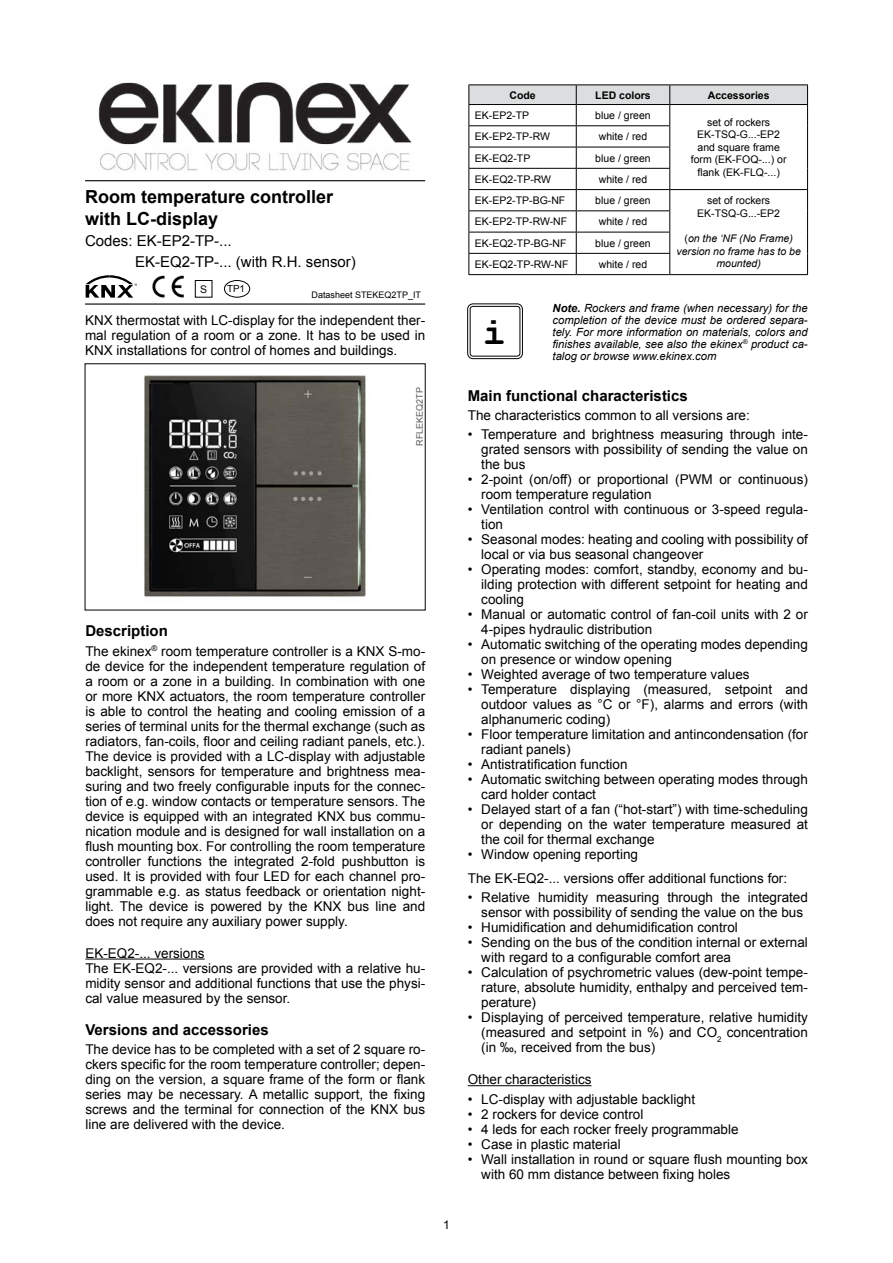
<style>
.page{position:relative;width:893px;height:1263px;background:#fff}
.page>*{position:absolute;margin:0;border:0;box-sizing:border-box;transform-origin:0 0}
.t1{font:700 39px "Courier New";color:#000}
.t2{font:700 18px/21.6px "Arial";color:#000}
.t3{font:700 15px "Arial";color:#000}
.t4{font:15px/21.6px "Arial";color:#000}
.t5{font:13.5px/15px "Arial";color:#000}
.t6{font:12px "Arial";color:#000}
.t7{font:italic 11.25px/12px "Arial";color:#000;text-align:justify}
.t8{font:10.5px/12.6px "Arial";color:#000;text-align:center}
.t9{font:italic 10.5px/12.6px "Arial";color:#000;text-align:center}
.t10{font:700 10.5px "Arial";color:#000}
.t11{font:9.75px "Arial";color:#000}
.t12{font:9px "Arial";color:#000}
.t13{font:9px "Arial";color:#58595b}
.s1{font-style:normal}
.s2{font-weight:700}
</style>
<div class="page">
<hr style="left:468px;top:1085px;width:124px;height:1px;background:#000">
<img style="left:98px;top:82px;width:314px;height:90px">
<hr style="left:85px;top:958px;width:120px;height:1px;background:#000">
<hr style="left:85px;top:180px;width:340px;height:1px;background:#000">
<div style="left:467px;top:304px;width:56px;height:55px;border:1px solid #000;border-radius:6px"></div>
<div style="left:470px;top:306px;width:50px;height:50px;border:1px solid #000;border-radius:3px"></div>
<hr style="left:85px;top:303px;width:340px;height:2px;background:#000">
<svg style="left:86px;top:275px;width:51px;height:23px"></svg>
<img style="left:152px;top:275px;width:32px;height:23px">
<div style="left:224px;top:280px;width:26px;height:18px;border:1px solid #000;border-radius:50%"></div>
<div style="left:195px;top:280px;width:17px;height:18px;border:1px solid #000"></div>
<img style="left:144px;top:375px;width:222px;height:222px">
<hr style="left:468px;top:84px;width:108px;height:1px;background:#000">
<hr style="left:576px;top:84px;width:94px;height:1px;background:#000">
<hr style="left:670px;top:84px;width:138px;height:1px;background:#000">
<svg style="left:468px;top:85px;width:340px;height:189px"></svg>
<hr style="left:468px;top:274px;width:108px;height:1px;background:#000">
<hr style="left:576px;top:274px;width:94px;height:1px;background:#000">
<hr style="left:670px;top:274px;width:138px;height:1px;background:#000">
<h2 class="t2" style="left:85px;top:187px;width:250px">Room temperature controller with LC-display</h2>
<p class="t4" style="left:135px;top:230px;width:222px;text-indent:-50px">Codes: EK-EP2-TP-...<br>EK-EQ2-TP-... (with R.H. sensor)</p>
<p class="t8" style="left:200px;top:283px;width:9px">S</p>
<p class="t11" style="left:227px;top:283px;width:19px">TP1</p>
<p class="t12" style="left:312px;top:289px;width:111px">Datasheet STEKEQ2TP_IT</p>
<p class="t5" style="left:85px;top:313px;width:342px;text-align:justify">KNX thermostat with LC-display for the independent ther&shy;mal regulation of a room or a zone. It has to be used in KNX installations for control of homes and buildings.</p>
<p class="t13" style="left:414px;top:446px;width:60px;rotate:-90deg">RFLEKEQ2TP</p>
<p class="t3" style="left:85px;top:621px;width:84px">Description</p>
<p class="t5" style="left:85px;top:643px;width:341px;text-align:justify">The ekinex<sup>®</sup> room temperature controller is a KNX S-mo&shy;de device for the independent temperature regulation of a room or a zone in a building. In combination with one or more KNX actuators, the room temperature controller is able to control the heating and cooling emission of a series of terminal units for the thermal exchange (such as radiators, fan-coils, floor and ceiling radiant panels, etc.).<br>The device is provided with a LC-display with adjustable backlight, sensors for temperature and brightness mea&shy;suring and two freely configurable inputs for the connec&shy;tion of e.g. window contacts or temperature sensors. The device is equipped with an integrated KNX bus commu&shy;nication module and is designed for wall installation on a flush mounting box. For controlling the room temperature controller functions the integrated 2-fold pushbutton is used. It is provided with four LED for each channel pro&shy;grammable e.g. as status feedback or orientation night&shy;light. The device is powered by the KNX bus line and does not require any auxiliary power supply.</p>
<p class="t5" style="left:85px;top:945px;width:341px">EK-EQ2-... versions<br>The EK-EQ2-... versions are provided with a relative hu&shy;midity sensor and additional functions that use the physi&shy;cal value measured by the sensor.</p>
<p class="t3" style="left:85px;top:1019px;width:185px">Versions and accessories</p>
<p class="t5" style="left:85px;top:1042px;width:341px;text-align:justify">The device has to be completed with a set of 2 square ro&shy;ckers specific for the room temperature controller; depen&shy;ding on the version, a square frame of the form or flank series may be necessary. A metallic support, the fixing screws and the terminal for connection of the KNX bus line are delivered with the device.</p>
<p class="t6" style="left:443px;top:1217px;width:8px">1</p>
<p class="t10" style="left:509px;top:88px;width:28px">Code</p>
<p class="t10" style="left:595px;top:88px;width:57px">LED colors</p>
<p class="t10" style="left:708px;top:88px;width:63px">Accessories</p>
<p class="t8" style="left:475px;top:109px;width:56px">EK-EP2-TP</p>
<p class="t8" style="left:595px;top:109px;width:57px">blue / green</p>
<p class="t8" style="left:691px;top:116px;width:97px">set of rockers<br>EK-TSQ-G...-EP2 and square frame form (EK-FOQ-...) or flank (EK-FLQ-...)</p>
<p class="t8" style="left:475px;top:130px;width:77px">EK-EP2-TP-RW</p>
<p class="t8" style="left:599px;top:130px;width:50px">white / red</p>
<p class="t8" style="left:475px;top:152px;width:57px">EK-EQ2-TP</p>
<p class="t8" style="left:595px;top:152px;width:57px">blue / green</p>
<p class="t8" style="left:475px;top:173px;width:78px">EK-EQ2-TP-RW</p>
<p class="t8" style="left:599px;top:173px;width:50px">white / red</p>
<p class="t8" style="left:475px;top:194px;width:92px">EK-EP2-TP-BG-NF</p>
<p class="t8" style="left:595px;top:194px;width:57px">blue / green</p>
<p class="t8" style="left:697px;top:195px;width:84px">set of rockers<br>EK-TSQ-G...-EP2</p>
<p class="t9" style="left:676px;top:232px;width:126px"><span class="s1">(</span>on the ‘NF (No Frame) version no frame has to be mounted)</p>
<p class="t8" style="left:475px;top:215px;width:94px">EK-EP2-TP-RW-NF</p>
<p class="t8" style="left:599px;top:215px;width:50px">white / red</p>
<p class="t8" style="left:475px;top:237px;width:93px">EK-EQ2-TP-BG-NF</p>
<p class="t8" style="left:595px;top:237px;width:57px">blue / green</p>
<p class="t8" style="left:475px;top:258px;width:95px">EK-EQ2-TP-RW-NF</p>
<p class="t8" style="left:599px;top:258px;width:50px">white / red</p>
<h1 class="t1" style="left:483px;top:307px;width:25px">i</h1>
<p class="t7" style="left:553px;top:302px;width:257px"><span class="s2">Note.</span> Rockers and frame (when necessary) for the completion of the device must be ordered separa&shy;tely. For more information on materials, colors and finishes available, see also the ekinex<sup>®</sup> product ca&shy;talog or browse www.ekinex.com</p>
<p class="t3" style="left:468px;top:386px;width:222px">Main functional characteristics</p>
<p class="t5" style="left:468px;top:408px;width:284px">The characteristics common to all versions are:</p>
<p class="t5" style="left:481px;top:427px;width:328px;text-align:justify;text-indent:-14px">• Temperature and brightness measuring through inte&shy;grated sensors with possibility of sending the value on the bus</p>
<p class="t5" style="left:481px;top:472px;width:328px;text-indent:-14px">• 2-point (on/off) or proportional (PWM or continuous) room temperature regulation</p>
<p class="t5" style="left:481px;top:502px;width:328px;text-indent:-14px">• Ventilation control with continuous or 3-speed regula&shy;tion</p>
<p class="t5" style="left:481px;top:532px;width:328px;text-indent:-14px">• Seasonal modes: heating and cooling with possibility of local or via bus seasonal changeover</p>
<p class="t5" style="left:481px;top:562px;width:328px;text-align:justify;text-indent:-14px">• Operating modes: comfort, standby, economy and bu&shy;ilding protection with different setpoint for heating and cooling</p>
<p class="t5" style="left:481px;top:607px;width:328px;text-indent:-14px">• Manual or automatic control of fan-coil units with 2 or<br>4-pipes hydraulic distribution</p>
<p class="t5" style="left:481px;top:637px;width:328px;text-indent:-14px">• Automatic switching of the operating modes depending on presence or window opening</p>
<p class="t5" style="left:468px;top:667px;width:283px">• Weighted average of two temperature values</p>
<p class="t5" style="left:481px;top:682px;width:328px;text-align:justify;text-indent:-14px">• Temperature displaying (measured, setpoint and outdoor values as °C or °F), alarms and errors (with alphanumeric coding)</p>
<p class="t5" style="left:481px;top:727px;width:328px;text-indent:-14px">• Floor temperature limitation and antincondensation (for radiant panels)</p>
<p class="t5" style="left:468px;top:757px;width:161px">• Antistratification function</p>
<p class="t5" style="left:481px;top:772px;width:328px;text-indent:-14px">• Automatic switching between operating modes through card holder contact</p>
<p class="t5" style="left:481px;top:802px;width:328px;text-align:justify;text-indent:-14px">• Delayed start of a fan (“hot-start”) with time-scheduling or depending on the water temperature measured at the coil for thermal exchange</p>
<p class="t5" style="left:468px;top:843px;width:321px;line-height:23.5px">• Window opening reporting<br>The EK-EQ2-... versions offer additional functions for:</p>
<p class="t5" style="left:481px;top:890px;width:328px;text-indent:-14px">• Relative humidity measuring through the integrated sensor with possibility of sending the value on the bus</p>
<p class="t5" style="left:468px;top:920px;width:272px">• Humidification and dehumidification control</p>
<p class="t5" style="left:481px;top:935px;width:328px;text-indent:-14px">• Sending on the bus of the condition internal or external with regard to a configurable comfort area</p>
<p class="t5" style="left:481px;top:965px;width:328px;text-align:justify;text-indent:-14px">• Calculation of psychrometric values (dew-point tempe&shy;rature, absolute humidity, enthalpy and perceived tem&shy;perature)</p>
<p class="t5" style="left:481px;top:1010px;width:328px;text-align:justify;text-indent:-14px">• Displaying of perceived temperature, relative humidity (measured and setpoint in %) and CO<sub>2</sub> concentration (in ‰, received from the bus)</p>
<p class="t5" style="left:468px;top:1072px;width:125px">Other characteristics</p>
<p class="t5" style="left:468px;top:1091px;width:229px">• LC-display with adjustable backlight</p>
<p class="t5" style="left:468px;top:1106px;width:177px">• 2 rockers for device control</p>
<p class="t5" style="left:468px;top:1121px;width:272px">• 4 leds for each rocker freely programmable</p>
<p class="t5" style="left:468px;top:1136px;width:155px">• Case in plastic material</p>
<p class="t5" style="left:481px;top:1151px;width:328px;text-indent:-14px">• Wall installation in round or square flush mounting box with 60 mm distance between fixing holes</p>
</div>
